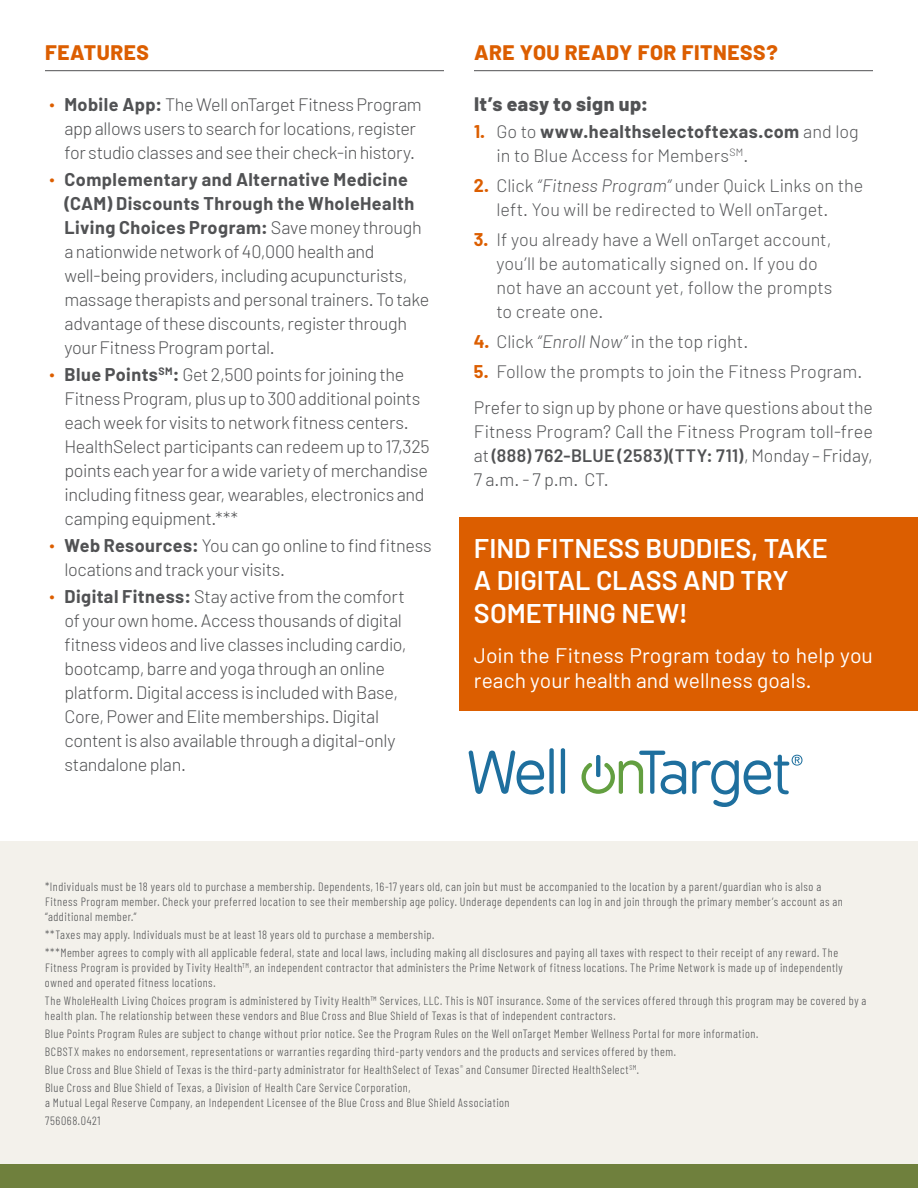
<style>
.page{position:relative;width:918px;height:1188px;background:#fff}
.page>*{position:absolute;margin:0;border:0;box-sizing:border-box;transform-origin:0 0}
.Subheadline{font:600 27px/32.4px "Barlow";color:#fff}
.SubPageHeader{font:21px/25.2px "Barlow";color:#fff}
.PageHeader_-_No_-_TO{font:800 21px "Barlow";letter-spacing:.025em;color:#dc5e00}
.Paragraph_Header_-_N{font:800 19.5px "Barlow";letter-spacing:.025em;color:#515254}
.Paragraph{font:300 18px/24px "Barlow";letter-spacing:-.02em;color:#515254}
.t1{font:300 18px/24px "Barlow";color:#57585a}
.Footnotes_-_Fine_Pri{font:300 12px/15px "Barlow Condensed";letter-spacing:.045em;color:#515254}
.s1{font-family:"Barlow Condensed";color:#dc5e00}
.s2{font-weight:700}
.s3{font-weight:700;color:#dc5e00}
.s4{font-weight:700;color:#515254}
.s5{font-style:italic}
.s6{font-weight:600}
</style>
<div class="page">
<div style="left:0;top:1164px;width:918px;height:24px;background:#6f803d"></div>
<div style="left:0;top:841px;width:918px;height:323px;background:#f3f1eb"></div>
<div style="left:459px;top:517px;width:459px;height:194px;background:#dc5e00"></div>
<hr style="left:45px;top:70px;width:399px;height:1px;background:#515254">
<hr style="left:474px;top:70px;width:399px;height:1px;background:#515254">
<svg style="left:469px;top:750px;width:75px;height:45px"></svg>
<div style="left:549px;top:748px;width:5px;height:46px;background:#1e6f9e;border-radius:2px"></div>
<hr style="left:561px;top:748px;width:4px;height:46px;background:#1e6f9e;border-radius:2px">
<svg style="left:582px;top:751px;width:104px;height:43px"></svg>
<svg style="left:692px;top:755px;width:110px;height:52px"></svg>
<p class="PageHeader_-_No_-_TO" style="left:45px;top:39px;width:105px">FEATURES</p>
<p class="Paragraph" style="left:50px;top:92px;width:374px;text-align:center"><span class="s1">∙</span> <span class="s2">Mobile App:</span> The Well onTarget Fitness Program app allows users to search for locations, register for studio classes and see their check-in history.</p>
<p class="Paragraph" style="left:64px;top:167px;width:366px;text-indent:-15px"><span class="s1">∙</span> <span class="s2">Complementary and Alternative Medicine (CAM) Discounts Through the WholeHealth Living Choices Program:</span> Save money through a nationwide network of 40,000 health and well-being providers, including acupuncturists, massage therapists and personal trainers. To take advantage of these discounts, register through your Fitness Program portal.</p>
<p class="Paragraph" style="left:65px;top:362px;width:367px;text-indent:-15px"><span class="s1">∙</span> <span class="s2">Blue Points</span><sup>SM</sup><span class="s2">:</span> Get 2,500 points for joining the Fitness Program, plus up to 300 additional points each week for visits to network fitness centers.<br>HealthSelect participants can redeem up to 17,325 points each year for a wide variety of merchandise including fitness gear, wearables, electronics and camping equipment.***</p>
<p class="Paragraph" style="left:64px;top:533px;width:369px;text-indent:-15px"><span class="s1">∙</span> <span class="s2">Web Resources:</span> You can go online to find fitness locations and track your visits.</p>
<p class="Paragraph" style="left:64px;top:584px;width:344px;text-indent:-15px"><span class="s1">∙</span> <span class="s2">Digital Fitness:</span> Stay active from the comfort of your own home. Access thousands of digital fitness videos and live classes including cardio, bootcamp, barre and yoga through an online platform. Digital access is included with Base, Core, Power and Elite memberships. Digital content is also available through a digital-only standalone plan.</p>
<p class="PageHeader_-_No_-_TO" style="left:474px;top:39px;width:305px">ARE YOU READY FOR FITNESS?</p>
<h2 class="Paragraph_Header_-_N" style="left:474px;top:92px;width:176px">It’s easy to sign up:</h2>
<p class="t1" style="left:496px;top:119px;width:364px;text-indent:-22px"><span class="s3">1.</span> Go to <span class="s4">www.healthselectoftexas.com</span> and log in to Blue Access for Members<sup>SM</sup>.</p>
<p class="t1" style="left:496px;top:173px;width:368px;text-indent:-22px"><span class="s3">2.</span> Click <span class="s5">“Fitness Program”</span> under Quick Links on the left. You will be redirected to Well onTarget.</p>
<p class="t1" style="left:496px;top:227px;width:337px;text-indent:-22px"><span class="s3">3.</span> If you already have a Well onTarget account, you’ll be automatically signed on. If you do not have an account yet, follow the prompts to create one.</p>
<p class="t1" style="left:474px;top:329px;width:276px"><span class="s3">4.</span> Click <span class="s5">“Enroll Now”</span> in the top right.</p>
<p class="t1" style="left:474px;top:359px;width:390px"><span class="s3">5.</span> Follow the prompts to join the Fitness Program.</p>
<p class="Paragraph" style="left:474px;top:395px;width:401px;text-align:justify">Prefer to sign up by phone or have questions about the Fitness Program? Call the Fitness Program toll-free at <span class="s6">(888) 762-BLUE (2583)(TTY: 711)</span>, Monday – Friday, 7 a.m. - 7 p.m. CT.</p>
<h2 class="Subheadline" style="left:474px;top:532px;width:355px">FIND FITNESS BUDDIES, TAKE<br>A DIGITAL CLASS AND TRY<br>SOMETHING NEW!</h2>
<h4 class="SubPageHeader" style="left:474px;top:642px;width:400px">Join the Fitness Program today to help you reach your health and wellness goals.</h4>
<p class="Footnotes_-_Fine_Pri" style="left:45px;top:878px;width:799px">*Individuals must be 18 years old to purchase a membership. Dependents, 16-17 years old, can join but must be accompanied to the location by a parent/guardian who is also a<br>Fitness Program member. Check your preferred location to see their membership age policy. Underage dependents can log in and join through the primary member’s account as an “additional member.”</p>
<p class="Footnotes_-_Fine_Pri" style="left:45px;top:926px;width:391px">**Taxes may apply. Individuals must be at least 18 years old to purchase a membership.</p>
<p class="Footnotes_-_Fine_Pri" style="left:45px;top:944px;width:799px">***Member agrees to comply with all applicable federal, state and local laws, including making all disclosures and paying all taxes with respect to their receipt of any reward. The<br>Fitness Program is provided by Tivity Health<sup>TM</sup>, an independent contractor that administers the Prime Network of fitness locations. The Prime Network is made up of independently owned and operated fitness locations.</p>
<p class="Footnotes_-_Fine_Pri" style="left:45px;top:992px;width:823px">The WholeHealth Living Choices program is administered by Tivity Health™ Services, LLC. This is NOT insurance. Some of the services offered through this program may be covered by a health plan. The relationship between these vendors and Blue Cross and Blue Shield of Texas is that of independent contractors.</p>
<p class="Footnotes_-_Fine_Pri" style="left:45px;top:1025px;width:715px">Blue Points Program Rules are subject to change without prior notice. See the Program Rules on the Well onTarget Member Wellness Portal for more information.</p>
<p class="Footnotes_-_Fine_Pri" style="left:45px;top:1043px;width:632px">BCBSTX makes no endorsement, representations or warranties regarding third-party vendors and the products and services offered by them.</p>
<p class="Footnotes_-_Fine_Pri" style="left:45px;top:1061px;width:595px">Blue Cross and Blue Shield of Texas is the third-party administrator for HealthSelect of Texas<sup>®</sup> and Consumer Directed HealthSelect<sup>SM</sup>.</p>
<p class="Footnotes_-_Fine_Pri" style="left:45px;top:1079px;width:466px">Blue Cross and Blue Shield of Texas, a Division of Health Care Service Corporation,<br>a Mutual Legal Reserve Company, an Independent Licensee of the Blue Cross and Blue Shield Association</p>
<p class="Footnotes_-_Fine_Pri" style="left:45px;top:1112px;width:57px">756068.0421</p>
</div>
